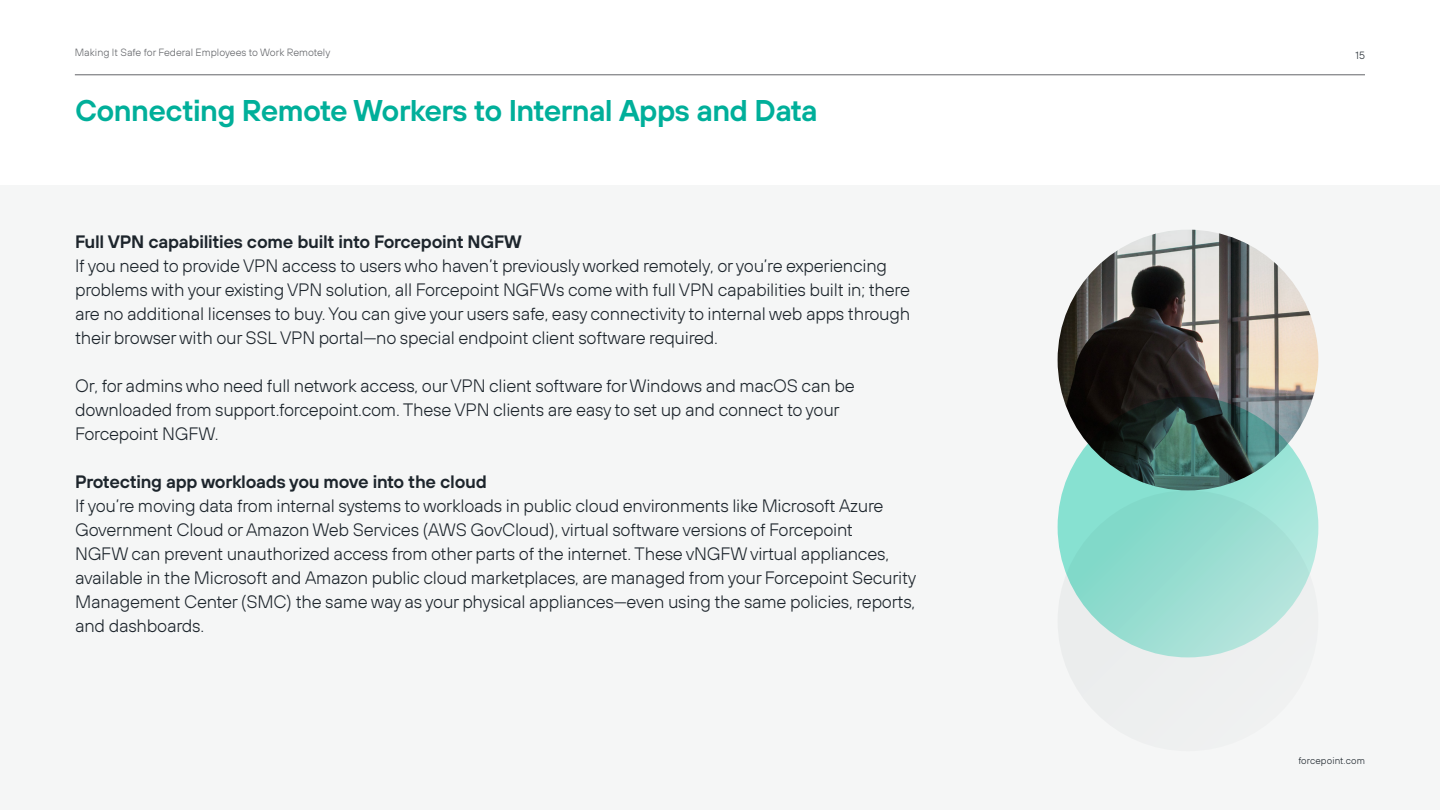
<style>
.page{position:relative;width:1440px;height:810px;background:#fff}
.page>*{position:absolute;margin:0;border:0;box-sizing:border-box;transform-origin:0 0}
.t1{font:600 30px "FP Sans";letter-spacing:-.02em;color:#00af9a}
.t2{font:300 18px/24px "FP Sans";letter-spacing:-.015em;color:#1d252c}
.t3{font:600 18px "FP Sans";letter-spacing:-.015em;color:#1d252c}
.t4{font:300 10.5px "FP Sans";color:#636569}
.t5{font:300 10.5px "FP Sans";color:#1d252c}
.t6{font:300 9.75px "FP Sans";letter-spacing:.01em;color:#1d252c}
</style>
<div class="page">
<div style="left:0;top:186px;width:1440px;height:624px;background:#f5f6f6"></div>
<hr style="left:75px;top:75px;width:1290px;height:1px;background:#636569">
<svg style="left:1058px;top:397px;width:260px;height:260px;background:#93e2d4"></svg>
<svg style="left:1058px;top:490px;width:260px;height:261px"></svg>
<img style="left:1058px;top:230px;width:260px;height:260px;border-radius:130px">
<p class="t4" style="left:75px;top:46px;width:257px">Making It Safe for Federal Employees to Work Remotely</p>
<p class="t5" style="left:1356px;top:49px;width:11px">15</p>
<h1 class="t1" style="left:75px;top:91px;width:744px">Connecting Remote Workers to Internal Apps and Data</h1>
<p class="t3" style="left:75px;top:230px;width:448px">Full VPN capabilities come built into Forcepoint NGFW</p>
<p class="t2" style="left:75px;top:253px;width:837px">If you need to provide VPN access to users who haven’t previously worked remotely, or you’re experiencing problems with your existing VPN solution, all Forcepoint NGFWs come with full VPN capabilities built in; there are no additional licenses to buy. You can give your users safe, easy connectivity to internal web apps through their browser with our SSL VPN portal—no special endpoint client software required.</p>
<p class="t2" style="left:75px;top:373px;width:781px">Or, for admins who need full network access, our VPN client software for Windows and macOS can be downloaded from support.forcepoint.com. These VPN clients are easy to set up and connect to your<br>Forcepoint NGFW.</p>
<p class="t3" style="left:75px;top:470px;width:413px">Protecting app workloads you move into the cloud</p>
<p class="t2" style="left:75px;top:493px;width:843px">If you’re moving data from internal systems to workloads in public cloud environments like Microsoft Azure Government Cloud or Amazon Web Services (AWS GovCloud), virtual software versions of Forcepoint<br>NGFW can prevent unauthorized access from other parts of the internet. These vNGFW virtual appliances, available in the Microsoft and Amazon public cloud marketplaces, are managed from your Forcepoint Security Management Center (SMC) the same way as your physical appliances—even using the same policies, reports, and dashboards.</p>
<p class="t6" style="left:1298px;top:755px;width:68px">forcepoint.com</p>
</div>
